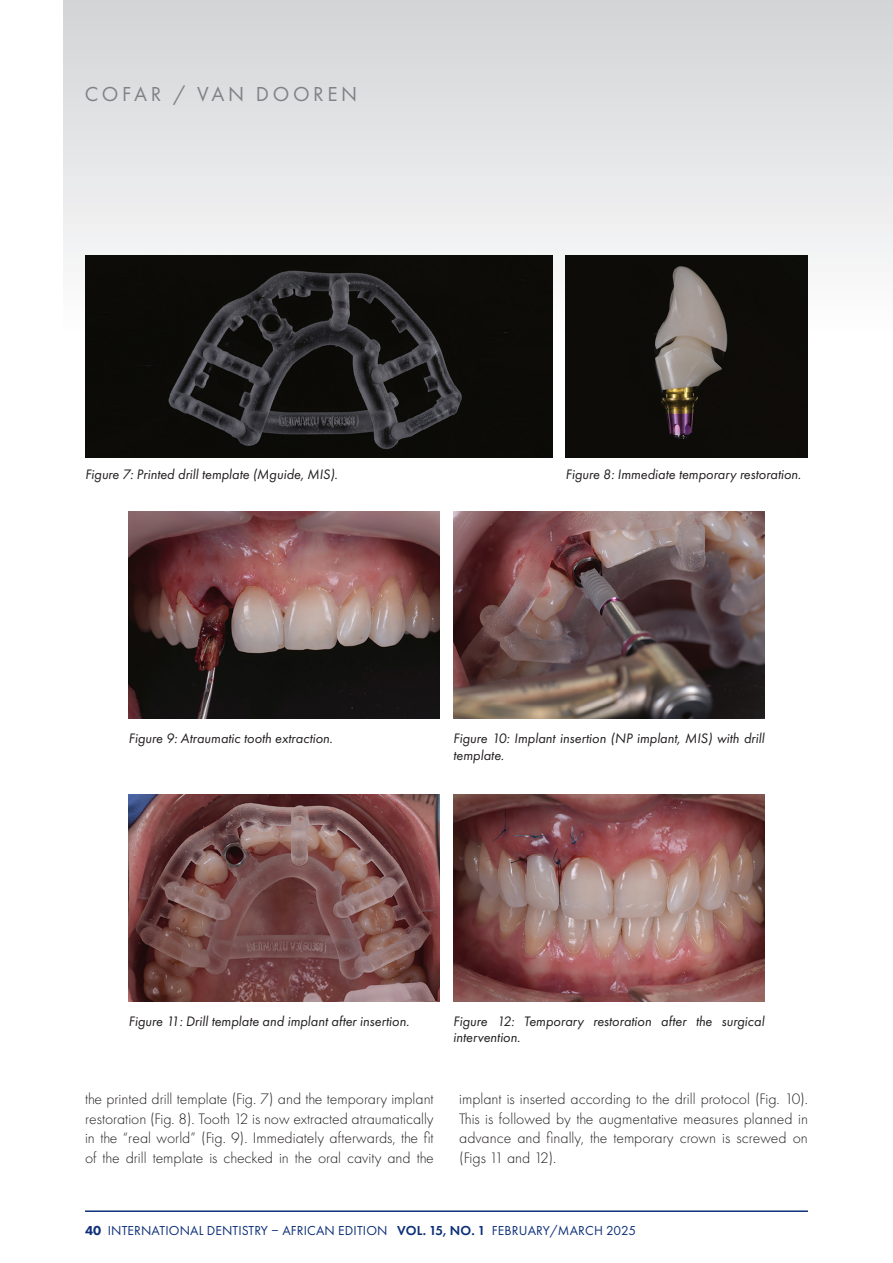
<style>
.page{position:relative;width:893px;height:1263px;background:#fff}
.page>*{position:absolute;margin:0;border:0;box-sizing:border-box;transform-origin:0 0}
.t1{font:21px "Futura PT";letter-spacing:.17em;color:#808285}
.t2{font:300 15.75px/19.5px "Futura PT";color:#231f20;text-align:justify}
.DM_Caption{font:italic 14.25px/16.5px "Futura PT";color:#231f20}
.t3{font:13.5px "Futura PT";letter-spacing:.01em;color:#0d3079}
.s1{font-weight:800}
.s2{font-weight:600}
</style>
<div class="page">
<div style="left:64px;top:0;width:829px;height:337px;background:linear-gradient(to bottom,#d2d3d6,#fefefe)"></div>
<hr style="left:85px;top:1210px;width:723px;height:2px;background:#0d3079">
<img style="left:85px;top:255px;width:468px;height:202px">
<img style="left:566px;top:255px;width:242px;height:202px">
<img style="left:129px;top:512px;width:311px;height:207px">
<img style="left:453px;top:512px;width:311px;height:207px">
<img style="left:129px;top:794px;width:311px;height:207px">
<img style="left:453px;top:794px;width:311px;height:207px">
<p class="t1" style="left:85px;top:82px;width:274px">COFAR / VAN DOOREN</p>
<p class="DM_Caption" style="left:85px;top:466px;width:254px">Figure 7: Printed drill template (Mguide, MIS).</p>
<p class="DM_Caption" style="left:566px;top:466px;width:237px">Figure 8: Immediate temporary restoration.</p>
<p class="DM_Caption" style="left:129px;top:730px;width:206px">Figure 9: Atraumatic tooth extraction.</p>
<p class="DM_Caption" style="left:453px;top:730px;width:313px">Figure 10: Implant insertion (NP implant, MIS) with drill template.</p>
<p class="DM_Caption" style="left:129px;top:1012px;width:282px">Figure 11: Drill template and implant after insertion.</p>
<p class="DM_Caption" style="left:453px;top:1012px;width:313px">Figure 12: Temporary restoration after the surgical intervention.</p>
<p class="t2" style="left:85px;top:1089px;width:350px">the printed drill template (Fig. 7) and the temporary implant restoration (Fig. 8). Tooth 12 is now extracted atraumatically in the “real world” (Fig. 9). Immediately afterwards, the fit of the drill template is checked in the oral cavity and the</p>
<p class="t2" style="left:459px;top:1089px;width:350px">implant is inserted according to the drill protocol (Fig. 10).<br>This is followed by the augmentative measures planned in advance and finally, the temporary crown is screwed on (Figs 11 and 12).</p>
<p class="t3" style="left:85px;top:1223px;width:552px"><span class="s1">40</span> INTERNATIONAL DENTISTRY – AFRICAN EDITION <span class="s2">VOL. 15, NO. 1</span> FEBRUARY/MARCH 2025</p>
</div>
